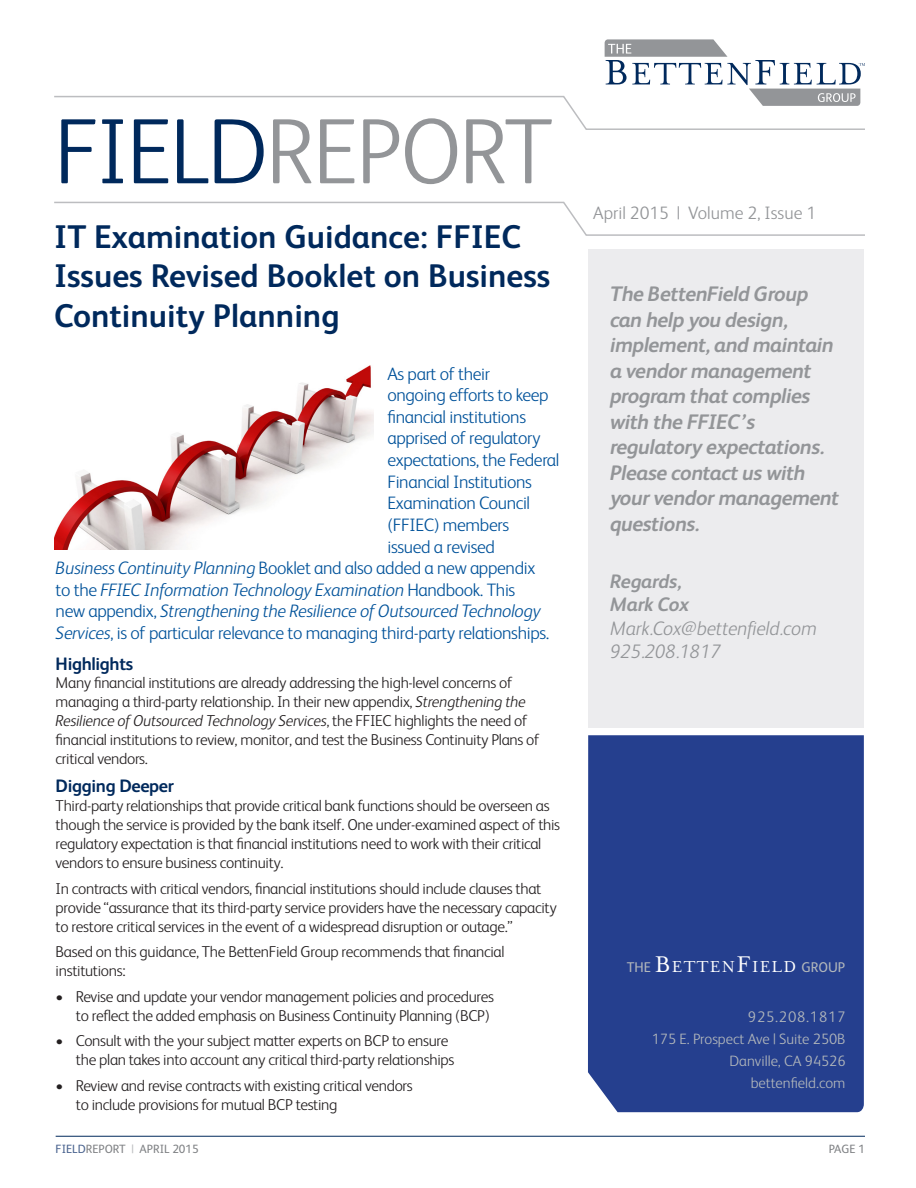
<style>
.page{position:relative;width:916px;height:1188px;background:#fff}
.page>*{position:absolute;margin:0;border:0;box-sizing:border-box;transform-origin:0 0}
.t1{font:300 93px "FS Albert";letter-spacing:-.025em;color:#939598}
.t2{font:700 32.85px/39.3px "FS Albert";color:#00295c}
.t3{font:italic 700 21px/25.5px "FS Albert";letter-spacing:-.02em;color:#939598}
.t4{font:italic 300 19.5px/23.4px "FS Albert";letter-spacing:-.01em;color:#939598}
.t5{font:18.3px "Mrs Eaves Roman";letter-spacing:.07em;color:#fff}
.t6{font:300 18px "FS Albert";letter-spacing:-.02em;color:#01529a}
.t7{font:italic 300 18px "FS Albert";letter-spacing:-.02em;color:#01529a}
.t8{font:300 18px "FS Albert";color:#939598}
.t9{font:700 18px "FS Albert";letter-spacing:-.02em;color:#00295c}
.t10{font:300 15.75px/18.9px "FS Albert";letter-spacing:-.02em;color:#231f20}
.t11{font:300 15.3px "FS Albert";letter-spacing:.05em;color:#b2b7bb}
.t12{font:300 15px "FS Albert";color:#b2b7bb}
.Paragraph_Style1{font:12px "FS Albert";color:#808285}
.s1{color:#00295c}
.s2{font-style:italic}
.s3{font-style:normal}
.s4{font-weight:700}
.s5{font-family:"FS Albert";font-size:14.1px;color:#b2b7bb}
.s6{font-size:26.1px}
.s7{color:#4b648f}
.s8{color:#bcbdc0}
</style>
<div class="page">
<hr style="left:56px;top:1135px;width:808px;height:1px;background:#00295c">
<div style="left:587px;top:248px;width:276px;height:479px;background:#ececee"></div>
<div style="left:588px;top:735px;width:275px;height:376px;background:#253f8e"></div>
<svg style="left:54px;top:39px;width:811px;height:91px"></svg>
<svg style="left:54px;top:201px;width:811px;height:35px"></svg>
<img style="left:54px;top:365px;width:320px;height:184px">
<p class="t1" style="left:54px;top:90px;width:500px"><span class="s1">FIELD</span>REPORT</p>
<p class="t2" style="left:54px;top:216px;width:497px">IT Examination Guidance: FFIEC<br>Issues Revised Booklet on Business<br>Continuity Planning</p>
<p class="t6" style="left:387px;top:361px;width:104px">As part of their</p>
<p class="t6" style="left:387px;top:383px;width:163px">ongoing efforts to keep</p>
<p class="t6" style="left:387px;top:405px;width:140px">financial institutions</p>
<p class="t6" style="left:387px;top:426px;width:154px">apprised of regulatory</p>
<p class="t6" style="left:387px;top:448px;width:173px">expectations, the Federal</p>
<p class="t6" style="left:387px;top:469px;width:146px">Financial Institutions</p>
<p class="t6" style="left:387px;top:491px;width:144px">Examination Council</p>
<p class="t6" style="left:387px;top:513px;width:123px">(FFIEC) members</p>
<p class="t6" style="left:387px;top:534px;width:109px">issued a revised</p>
<p class="t6" style="left:56px;top:556px;width:481px"><span class="s2">Business Continuity Planning</span> Booklet and also added a new appendix</p>
<p class="t7" style="left:56px;top:577px;width:461px"><span class="s3">to the</span> FFIEC Information Technology Examination <span class="s3">Handbook. This</span></p>
<p class="t7" style="left:56px;top:598px;width:486px"><span class="s3">new appendix,</span> Strengthening the Resilience of Outsourced Technology</p>
<p class="t6" style="left:56px;top:621px;width:495px"><span class="s2">Services</span>, is of particular relevance to managing third-party relationships.</p>
<p class="t9" style="left:56px;top:651px;width:79px">Highlights</p>
<p class="t10" style="left:56px;top:672px;width:485px">Many financial institutions are already addressing the high-level concerns of managing a third-party relationship. In their new appendix, <span class="s2">Strengthening the Resilience of Outsourced Technology Services</span>, the FFIEC highlights the need of financial institutions to review, monitor, and test the Business Continuity Plans of critical vendors.</p>
<p class="t9" style="left:56px;top:773px;width:120px">Digging Deeper</p>
<p class="t10" style="left:56px;top:795px;width:506px">Third-party relationships that provide critical bank functions should be overseen as though the service is provided by the bank itself. One under-examined aspect of this regulatory expectation is that financial institutions need to work with their critical vendors to ensure business continuity.</p>
<p class="t10" style="left:56px;top:877px;width:502px">In contracts with critical vendors, financial institutions should include clauses that provide “assurance that its third-party service providers have the necessary capacity to restore critical services in the event of a widespread disruption or outage.”</p>
<p class="t10" style="left:56px;top:941px;width:450px">Based on this guidance, The BettenField Group recommends that financial institutions:</p>
<p class="t10" style="left:56px;top:985px;width:439px;text-align:right">• Revise and update your vendor management policies and procedures to reflect the added emphasis on Business Continuity Planning (BCP)</p>
<p class="t10" style="left:76px;top:1030px;width:380px;text-indent:-20px">• Consult with the your subject matter experts on BCP to ensure the plan takes into account any critical third-party relationships</p>
<p class="t10" style="left:76px;top:1075px;width:338px;text-indent:-20px">• Review and revise contracts with existing critical vendors to include provisions for mutual BCP testing</p>
<p class="t8" style="left:593px;top:201px;width:224px">April 2015 | Volume 2, Issue 1</p>
<p class="t3" style="left:609px;top:280px;width:230px">The BettenField Group can help you design, implement, and maintain a vendor management program that complies with the FFIEC’s regulatory expectations.<br>Please contact us with your vendor management questions.</p>
<p class="t4" style="left:609px;top:568px;width:208px"><span class="s4">Regards,<br>Mark Cox<br></span>Mark.Cox@bettenfield.com<br>925.208.1817</p>
<p class="t5" style="left:626px;top:956px;width:220px"><span class="s5">THE</span> <span class="s6">B</span>ETTEN<span class="s6">F</span>IELD <span class="s5">GROUP</span></p>
<p class="t11" style="left:747px;top:1006px;width:99px">925.208.1817</p>
<p class="t12" style="left:651px;top:1028px;width:195px">175 E. Prospect Ave | Suite 250B</p>
<p class="t12" style="left:729px;top:1050px;width:117px">Danville, CA 94526</p>
<p class="t12" style="left:750px;top:1072px;width:96px">bettenfield.com</p>
<p class="Paragraph_Style1" style="left:56px;top:1140px;width:144px"><span class="s7">FIELD</span>REPORT <span class="s8">|</span> APRIL 2015</p>
<p class="Paragraph_Style1" style="left:828px;top:1140px;width:38px">PAGE 1</p>
</div>
